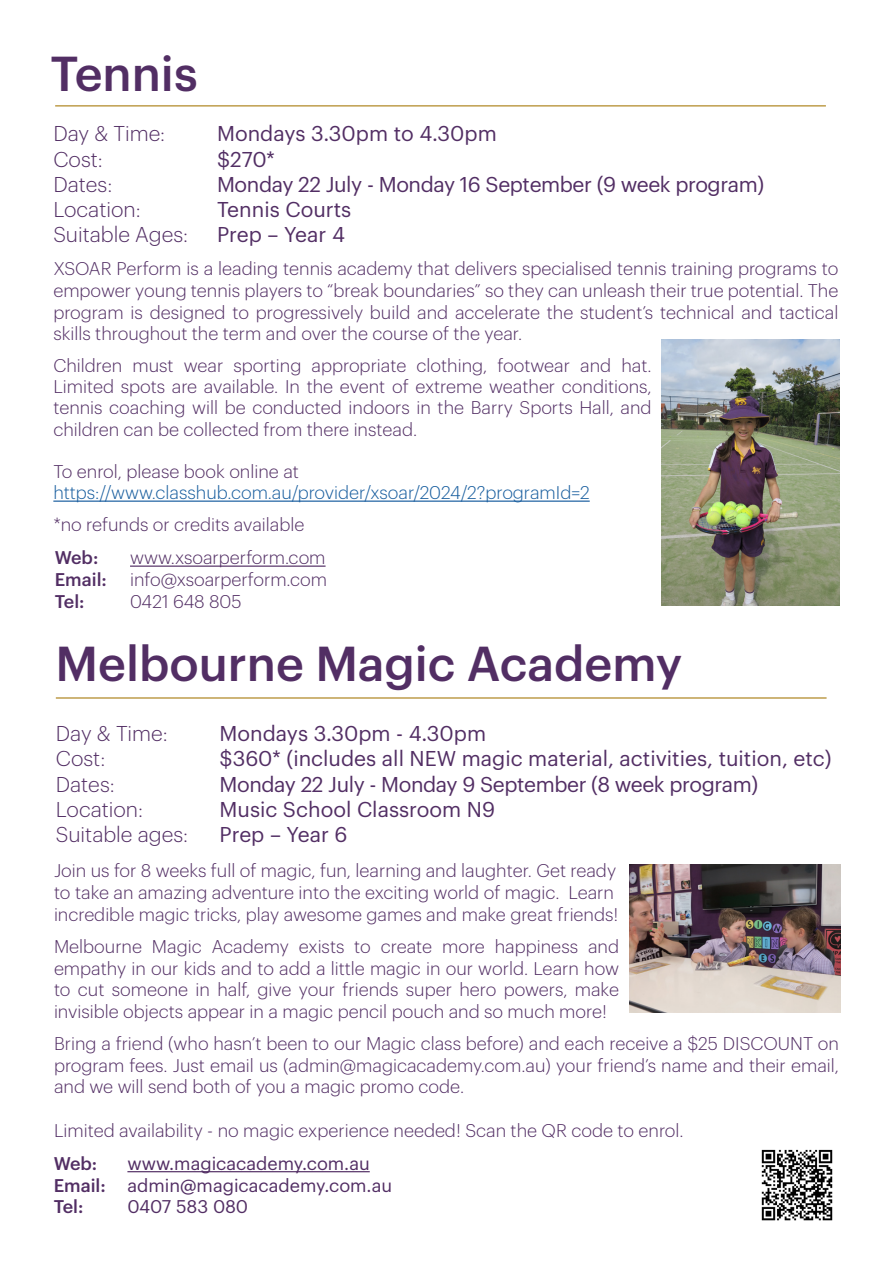
<style>
.page{position:relative;width:893px;height:1263px;background:#fff}
.page>*{position:absolute;margin:0;border:0;box-sizing:border-box;transform-origin:0 0}
.t1{font:500 48px "Graphik";color:#522e64}
.t2{font:21px "Graphik";color:#522e64}
.t3{font:21px "Graphik";letter-spacing:-.02em;color:#522e64}
.t4{font:300 21px "Graphik";color:#522e64}
.t5{font:300 18px/21.6px "Graphik";color:#522e64;text-align:justify}
.t6{font:300 18px "Graphik";color:#175d9e}
.t7{font:18px "Graphik";color:#522e64}
.t8{font:500 18px "Graphik";color:#522e64}
</style>
<div class="page">
<hr style="left:53px;top:500px;width:537px;height:2px;background:#175d9e">
<hr style="left:130px;top:565px;width:196px;height:2px;background:#522e64">
<img style="left:662px;top:339px;width:178px;height:266px">
<hr style="left:127px;top:1171px;width:243px;height:1px;background:#522e64">
<img style="left:761px;top:1149px;width:72px;height:72px">
<img style="left:629px;top:864px;width:212px;height:149px">
<hr style="left:56px;top:697px;width:771px;height:2px;background:#be9d4c">
<hr style="left:55px;top:105px;width:771px;height:2px;background:#be9d4c">
<p class="t1" style="left:50px;top:37px;width:149px">Tennis</p>
<p class="t4" style="left:53px;top:119px;width:113px">Day &amp; Time:</p>
<p class="t4" style="left:53px;top:144px;width:51px">Cost:</p>
<p class="t4" style="left:53px;top:169px;width:60px">Dates:</p>
<p class="t4" style="left:53px;top:194px;width:89px">Location:</p>
<p class="t4" style="left:53px;top:219px;width:136px">Suitable Ages:</p>
<p class="t2" style="left:217px;top:118px;width:281px">Mondays 3.30pm to 4.30pm</p>
<p class="t2" style="left:217px;top:143px;width:60px">$270*</p>
<p class="t3" style="left:217px;top:168px;width:549px">Monday 22 July - Monday 16 September (9 week program)</p>
<p class="t2" style="left:217px;top:194px;width:136px">Tennis Courts</p>
<p class="t2" style="left:217px;top:219px;width:129px">Prep – Year 4</p>
<p class="t5" style="left:53px;top:257px;width:786px">XSOAR Perform is a leading tennis academy that delivers specialised tennis training programs to empower young tennis players to “break boundaries” so they can unleash their true potential. The program is designed to progressively build and accelerate the student’s technical and tactical skills throughout the term and over the course of the year.</p>
<p class="t5" style="left:53px;top:354px;width:600px;line-height:21.1px">Children must wear sporting appropriate clothing, footwear and hat.<br>Limited spots are available. In the event of extreme weather conditions, tennis coaching will be conducted indoors in the Barry Sports Hall, and children can be collected from there instead.</p>
<p class="t5" style="left:53px;top:460px;width:247px">To enrol, please book online at</p>
<p class="t6" style="left:53px;top:480px;width:538px">https://www.classhub.com.au/provider/xsoar/2024/2?programId=2</p>
<p class="t5" style="left:53px;top:512px;width:252px">*no refunds or credits available</p>
<p class="t8" style="left:55px;top:544px;width:45px">Web:</p>
<p class="t8" style="left:55px;top:566px;width:54px">Email:</p>
<p class="t8" style="left:55px;top:587px;width:31px">Tel:</p>
<p class="t5" style="left:130px;top:546px;width:197px">www.xsoarperform.com</p>
<p class="t5" style="left:130px;top:567px;width:199px">info@xsoarperform.com</p>
<p class="t5" style="left:130px;top:589px;width:113px">0421 648 805</p>
<p class="t1" style="left:56px;top:627px;width:628px">Melbourne Magic Academy</p>
<p class="t4" style="left:56px;top:718px;width:113px">Day &amp; Time:</p>
<p class="t4" style="left:56px;top:743px;width:51px">Cost:</p>
<p class="t4" style="left:56px;top:769px;width:60px">Dates:</p>
<p class="t4" style="left:56px;top:794px;width:89px">Location:</p>
<p class="t4" style="left:56px;top:819px;width:134px">Suitable ages:</p>
<p class="t2" style="left:220px;top:718px;width:268px">Mondays 3.30pm - 4.30pm</p>
<p class="t2" style="left:220px;top:743px;width:614px">$360* (includes all NEW magic material, activities, tuition, etc)</p>
<p class="t3" style="left:220px;top:768px;width:540px">Monday 22 July - Monday 9 September (8 week program)</p>
<p class="t2" style="left:220px;top:793px;width:277px">Music School Classroom N9</p>
<p class="t2" style="left:220px;top:819px;width:129px">Prep – Year 6</p>
<p class="t5" style="left:54px;top:858px;width:566px;text-align:left">Join us for 8 weeks full of magic, fun, learning and laughter. Get ready to take an amazing adventure into the exciting world of magic. Learn incredible magic tricks, play awesome games and make great friends!</p>
<p class="t5" style="left:54px;top:934px;width:567px">Melbourne Magic Academy exists to create more happiness and empathy in our kids and to add a little magic in our world. Learn how to cut someone in half, give your friends super hero powers, make invisible objects appear in a magic pencil pouch and so much more!</p>
<p class="t5" style="left:54px;top:1031px;width:786px">Bring a friend (who hasn’t been to our Magic class before) and each receive a $25 DISCOUNT on program fees. Just email us (admin@magicacademy.com.au) your friend’s name and their email, and we will send both of you a magic promo code.</p>
<p class="t5" style="left:54px;top:1118px;width:631px">Limited availability - no magic experience needed! Scan the QR code to enrol.</p>
<p class="t8" style="left:54px;top:1150px;width:45px">Web:</p>
<p class="t8" style="left:54px;top:1171px;width:54px">Email:</p>
<p class="t8" style="left:54px;top:1193px;width:31px">Tel:</p>
<p class="t7" style="left:127px;top:1150px;width:244px">www.magicacademy.com.au</p>
<p class="t7" style="left:127px;top:1171px;width:266px">admin@magicacademy.com.au</p>
<p class="t7" style="left:127px;top:1193px;width:122px">0407 583 080</p>
</div>
